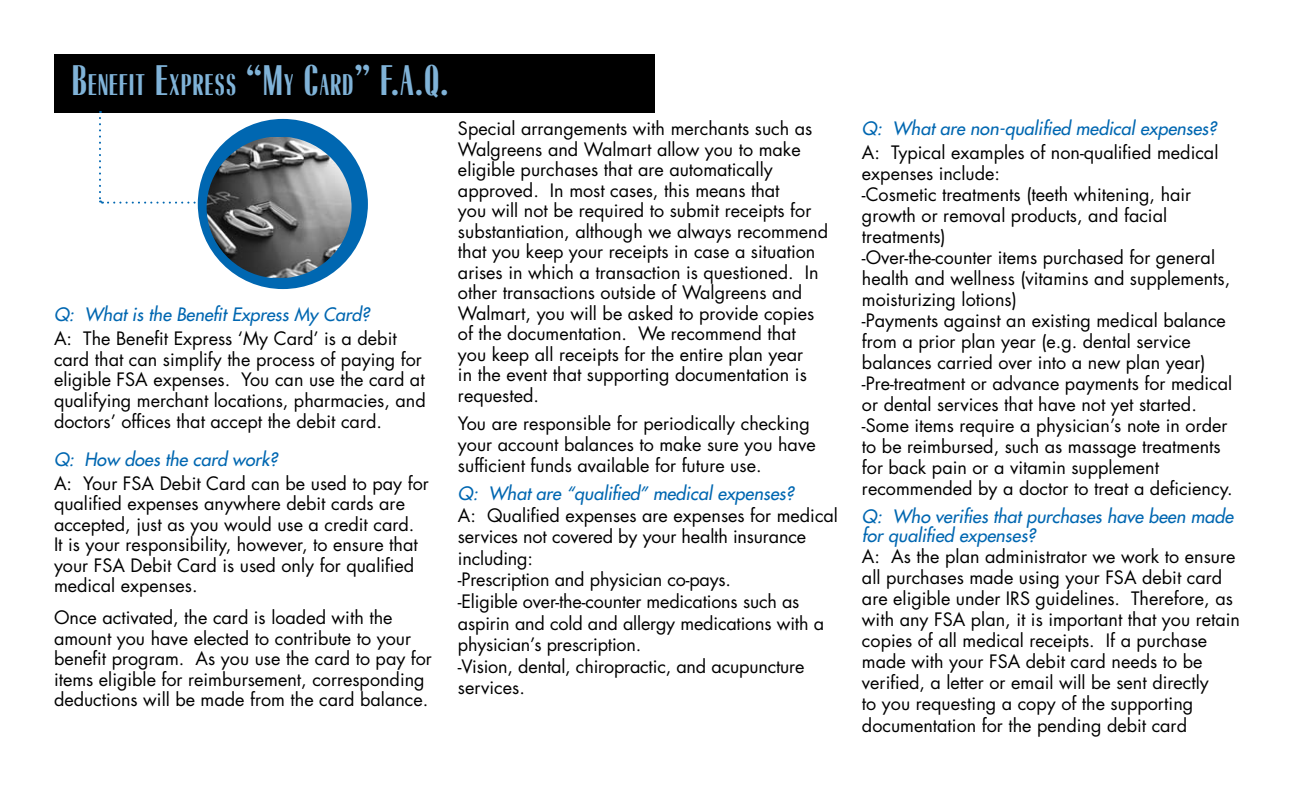
<style>
.page{position:relative;width:1296px;height:792px;background:#fff}
.page>*{position:absolute;margin:0;border:0;box-sizing:border-box;transform-origin:0 0}
.t1{font:28px "Radiant Cond ICG";letter-spacing:.045em;color:#80b3d8}
.t2{font:18px/20.6px "Futura";color:#000}
.t3{font:italic 18px/19px "Futura";color:#0067b1}
.s1{font-size:40px}
</style>
<div class="page">
<div style="left:54px;top:54px;width:601px;height:59px;background:#000"></div>
<svg style="left:99px;top:111px;width:175px;height:93px"></svg>
<div style="left:198px;top:119px;width:170px;height:170px;background:#0067b1;border-radius:50%"></div>
<img style="left:207px;top:137px;width:145px;height:141px">
<h1 class="t1" style="left:72px;top:68px;width:378px"><span class="s1">B</span>ENEFIT <span class="s1">E</span>XPRESS <span class="s1">“M</span>Y <span class="s1">C</span>ARD<span class="s1">” F.A.Q.</span></h1>
<p class="t3" style="left:54px;top:305px;width:317px">Q: What is the Benefit Express My Card?</p>
<p class="t2" style="left:54px;top:328px;width:373px">A: The Benefit Express ‘My Card’ is a debit card that can simplify the process of paying for eligible FSA expenses. You can use the card at qualifying merchant locations, pharmacies, and doctors’ offices that accept the debit card.</p>
<p class="t3" style="left:54px;top:450px;width:225px">Q: How does the card work?</p>
<p class="t2" style="left:54px;top:473px;width:376px">A: Your FSA Debit Card can be used to pay for qualified expenses anywhere debit cards are accepted, just as you would use a credit card.<br>It is your responsibility, however, to ensure that your FSA Debit Card is used only for qualified medical expenses.</p>
<p class="t2" style="left:54px;top:607px;width:380px">Once activated, the card is loaded with the amount you have elected to contribute to your benefit program. As you use the card to pay for items eligible for reimbursement, corresponding deductions will be made from the card balance.</p>
<p class="t2" style="left:458px;top:118px;width:372px">Special arrangements with merchants such as Walgreens and Walmart allow you to make eligible purchases that are automatically approved. In most cases, this means that<br>you will not be required to submit receipts for substantiation, although we always recommend that you keep your receipts in case a situation arises in which a transaction is questioned. In other transactions outside of Walgreens and Walmart, you will be asked to provide copies of the documentation. We recommend that you keep all receipts for the entire plan year<br>in the event that supporting documentation is requested.</p>
<p class="t2" style="left:458px;top:412px;width:359px">You are responsible for periodically checking your account balances to make sure you have sufficient funds available for future use.</p>
<p class="t3" style="left:458px;top:483px;width:337px">Q: What are “qualified” medical expenses?</p>
<p class="t2" style="left:458px;top:504px;width:382px;line-height:21.6px">A: Qualified expenses are expenses for medical services not covered by your health insurance including:<br>-Prescription and physician co-pays.<br>-Eligible over-the-counter medications such as aspirin and cold and allergy medications with a physician’s prescription.<br>-Vision, dental, chiropractic, and acupuncture services.</p>
<p class="t3" style="left:862px;top:119px;width:356px">Q: What are non-qualified medical expenses?</p>
<p class="t2" style="left:862px;top:142px;width:372px">A: Typical examples of non-qualified medical expenses include:<br>-Cosmetic treatments (teeth whitening, hair growth or removal products, and facial treatments)<br>-Over-the-counter items purchased for general health and wellness (vitamins and supplements, moisturizing lotions)<br>-Payments against an existing medical balance from a prior plan year (e.g. dental service balances carried over into a new plan year) -Pre-treatment or advance payments for medical or dental services that have not yet started. -Some items require a physician’s note in order to be reimbursed, such as massage treatments for back pain or a vitamin supplement recommended by a doctor to treat a deficiency.</p>
<p class="t3" style="left:862px;top:507px;width:373px">Q: Who verifies that purchases have been made for qualified expenses?</p>
<p class="t2" style="left:862px;top:546px;width:380px;line-height:21.2px">A: As the plan administrator we work to ensure all purchases made using your FSA debit card are eligible under IRS guidelines. Therefore, as with any FSA plan, it is important that you retain copies of all medical receipts. If a purchase made with your FSA debit card needs to be verified, a letter or email will be sent directly<br>to you requesting a copy of the supporting documentation for the pending debit card</p>
</div>
